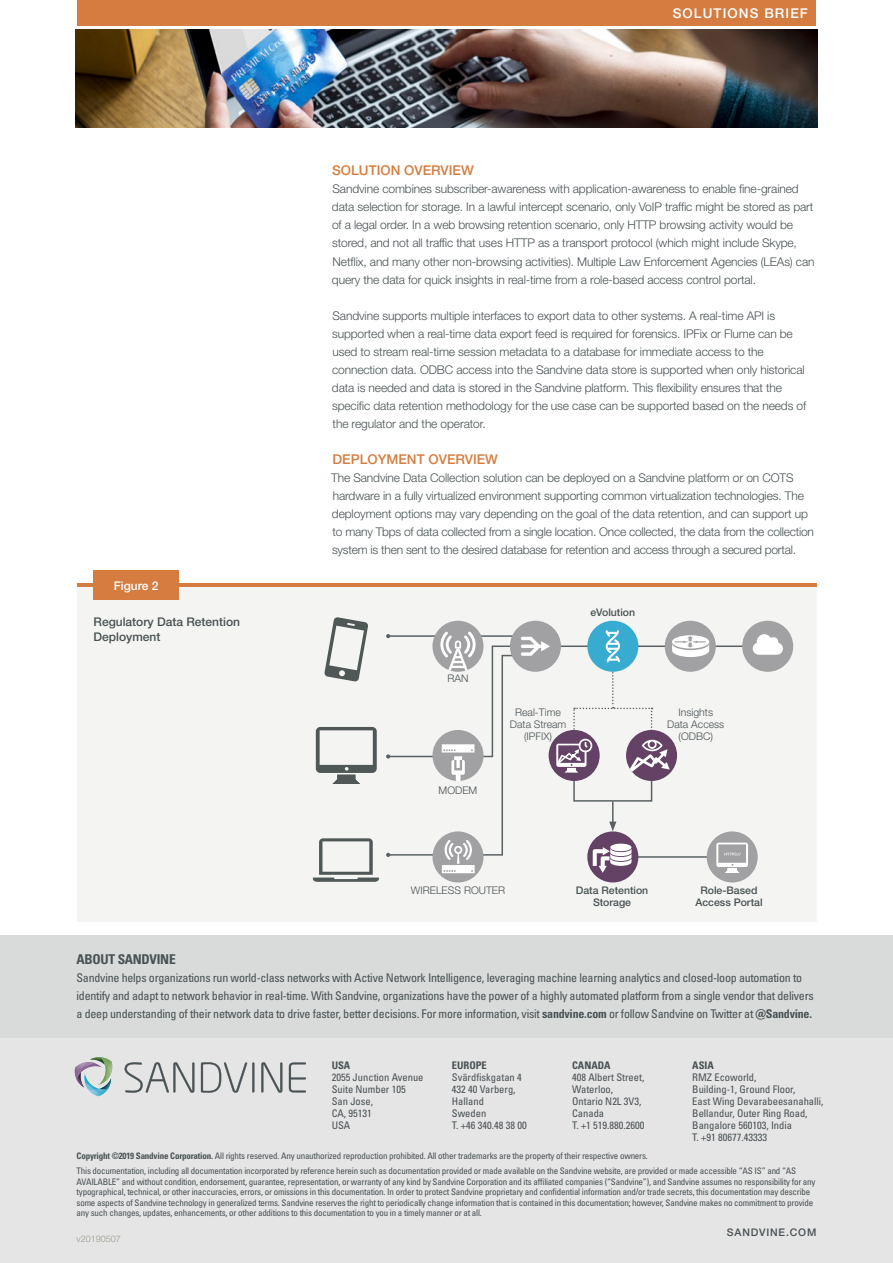
<style>
.page{position:relative;width:893px;height:1263px;background:#fff}
.page>*{position:absolute;margin:0;border:0;box-sizing:border-box;transform-origin:0 0}
.body_subhead{font:500 13.5px "Helvetica Neue LT Pro";color:#d57d40}
.doc_type_top_title{font:500 13.5px "Helvetica Neue LT Pro";letter-spacing:.08em;color:#fff}
.t1{font:700 condensed 13.5px "Univers LT Pro";letter-spacing:-.02em;color:#485153}
.body___paragraph{font:300 12px/18px "Helvetica Neue LT Pro";letter-spacing:-.01em;color:#485153}
.t2{font:condensed 12px/18px "Univers LT Pro";letter-spacing:-.02em;color:#485153}
.Image_label{font:500 12px/15px "Helvetica Neue LT Pro";color:#485153}
.Figure_numbering_Wht{font:500 12px "Helvetica Neue LT Pro";color:#fff}
.t3{font:condensed 10.5px/12px "Univers LT Pro";color:#485153}
.Image_label-2{font:300 10.5px/12px "Helvetica Neue LT Pro";color:#485153;text-align:center}
.Image_label-3{font:500 10.5px/12px "Helvetica Neue LT Pro";color:#485153;text-align:center}
.Image_label-4{font:500 10.5px "Helvetica Neue LT Pro";letter-spacing:.08em;color:#485153}
.t4{font:condensed 9px/10.5px "Univers LT Pro";letter-spacing:-.02em;color:#485153}
.t5{font:300 9px "Helvetica Neue LT Pro";color:#999888}
.s1{font-weight:700}
</style>
<div class="page">
<div style="left:0;top:975px;width:893px;height:288px;background:#e6e5e6"></div>
<div style="left:0;top:935px;width:893px;height:102px;background:#d9dada"></div>
<svg style="left:74px;top:1057px;width:39px;height:39px"></svg>
<img style="left:77px;top:1072px;width:7px;height:15px">
<svg style="left:125px;top:1062px;width:69px;height:31px"></svg>
<svg style="left:201px;top:1062px;width:53px;height:31px"></svg>
<svg style="left:261px;top:1062px;width:21px;height:31px"></svg>
<svg style="left:289px;top:1062px;width:17px;height:30px"></svg>
<div style="left:77px;top:0;width:739px;height:26px;background:#d57d40"></div>
<img style="left:76px;top:30px;width:741px;height:98px">
<div style="left:77px;top:587px;width:739px;height:334px;background:#f3f3f1"></div>
<hr style="left:77px;top:584px;width:739px;height:3px;background:#d57d40">
<div style="left:94px;top:570px;width:85px;height:30px;background:#d57d40"></div>
<svg style="left:316px;top:727px;width:61px;height:57px"></svg>
<svg style="left:313px;top:838px;width:66px;height:44px"></svg>
<svg style="left:324px;top:617px;width:44px;height:65px"></svg>
<svg style="left:432px;top:831px;width:51px;height:51px"></svg>
<div style="left:432px;top:621px;width:51px;height:51px;background:#a1a1a3;border-radius:50%"></div>
<div style="left:510px;top:621px;width:51px;height:51px;background:#a1a1a3;border-radius:50%"></div>
<div style="left:587px;top:621px;width:51px;height:51px;background:#38abd1;border-radius:50%"></div>
<div style="left:665px;top:621px;width:51px;height:51px;background:#a1a1a3;border-radius:50%"></div>
<div style="left:742px;top:621px;width:51px;height:51px;background:#a1a1a3;border-radius:50%"></div>
<div style="left:587px;top:831px;width:51px;height:51px;background:#634266;border-radius:50%"></div>
<div style="left:707px;top:831px;width:51px;height:51px;background:#a1a1a3;border-radius:50%"></div>
<svg style="left:386px;top:630px;width:397px;height:243px"></svg>
<p class="doc_type_top_title" style="left:673px;top:5px;width:137px">SOLUTIONS BRIEF</p>
<p class="Figure_numbering_Wht" style="left:114px;top:578px;width:46px">Figure 2</p>
<p class="Image_label" style="left:94px;top:614px;width:148px">Regulatory Data Retention<br>Deployment</p>
<p class="body_subhead" style="left:332px;top:163px;width:143px">SOLUTION OVERVIEW</p>
<p class="body___paragraph" style="left:332px;top:180px;width:484px">Sandvine combines subscriber-awareness with application-awareness to enable fine-grained data selection for storage. In a lawful intercept scenario, only VoIP traffic might be stored as part of a legal order. In a web browsing retention scenario, only HTTP browsing activity would be stored, and not all traffic that uses HTTP as a transport protocol (which might include Skype, Netflix, and many other non-browsing activities). Multiple Law Enforcement Agencies (LEAs) can query the data for quick insights in real-time from a role-based access control portal.</p>
<p class="body___paragraph" style="left:332px;top:306px;width:476px">Sandvine supports multiple interfaces to export data to other systems. A real-time API is supported when a real-time data export feed is required for forensics. IPFix or Flume can be used to stream real-time session metadata to a database for immediate access to the connection data. ODBC access into the Sandvine data store is supported when only historical data is needed and data is stored in the Sandvine platform. This flexibility ensures that the specific data retention methodology for the use case can be supported based on the needs of the regulator and the operator.</p>
<p class="body_subhead" style="left:332px;top:451px;width:167px">DEPLOYMENT OVERVIEW</p>
<p class="body___paragraph" style="left:331px;top:468px;width:484px">The Sandvine Data Collection solution can be deployed on a Sandvine platform or on COTS hardware in a fully virtualized environment supporting common virtualization technologies. The deployment options may vary depending on the goal of the data retention, and can support up to many Tbps of data collected from a single location. Once collected, the data from the collection system is then sent to the desired database for retention and access through a secured portal.</p>
<p class="Image_label-2" style="left:447px;top:672px;width:23px">RAN</p>
<p class="Image_label-2" style="left:439px;top:784px;width:40px">MODEM</p>
<p class="Image_label-3" style="left:590px;top:606px;width:46px">eVolution</p>
<p class="Image_label-2" style="left:510px;top:706px;width:58px">Real-Time<br>Data Stream</p>
<p class="Image_label-2" style="left:524px;top:730px;width:30px">(IPFIX)</p>
<p class="Image_label-2" style="left:667px;top:706px;width:59px">Insights<br>Data Access</p>
<p class="Image_label-2" style="left:678px;top:730px;width:36px">(ODBC)</p>
<p class="Image_label-2" style="left:411px;top:884px;width:96px">WIRELESS ROUTER</p>
<p class="Image_label-3" style="left:576px;top:884px;width:74px">Data Retention<br>Storage</p>
<p class="Image_label-3" style="left:695px;top:884px;width:69px">Role-Based<br>Access Portal</p>
<p class="t1" style="left:77px;top:951px;width:101px">ABOUT SANDVINE</p>
<p class="t2" style="left:77px;top:969px;width:739px">Sandvine helps organizations run world-class networks with Active Network Intelligence, leveraging machine learning analytics and closed-loop automation to identify and adapt to network behavior in real-time. With Sandvine, organizations have the power of a highly automated platform from a single vendor that delivers a deep understanding of their network data to drive faster, better decisions. For more information, visit <span class="s1">sandvine.com</span> or follow Sandvine on Twitter at <span class="s1">@Sandvine.</span></p>
<p class="t3" style="left:332px;top:1059px;width:93px"><span class="s1">USA<br></span>2055 Junction Avenue</p>
<p class="t3" style="left:332px;top:1083px;width:76px">Suite Number 105</p>
<p class="t3" style="left:332px;top:1095px;width:43px;text-align:justify">San Jose, CA, 95131<br>USA</p>
<p class="t3" style="left:452px;top:1059px;width:71px"><span class="s1">EUROPE<br></span>Svärdfiskgatan 4<br>432 40 Varberg,</p>
<p class="t3" style="left:452px;top:1095px;width:76px">Halland<br>Sweden<br>T. +46 340.48 38 00</p>
<p class="t3" style="left:572px;top:1059px;width:74px"><span class="s1">CANADA<br></span>408 Albert Street,<br>Waterloo,<br>Ontario N2L 3V3,<br>Canada<br>T. +1 519.880.2600</p>
<p class="t3" style="left:692px;top:1059px;width:133px"><span class="s1">ASIA<br></span>RMZ Ecoworld,<br>Building-1, Ground Floor,<br>East Wing Devarabeesanahalli,<br>Bellandur, Outer Ring Road,<br>Bangalore 560103, India<br>T. +91 80677.43333</p>
<p class="t4" style="left:77px;top:1151px;width:573px"><span class="s1">Copyright ©2019 Sandvine Corporation.</span> All rights reserved. Any unauthorized reproduction prohibited. All other trademarks are the property of their respective owners.</p>
<p class="t4" style="left:77px;top:1165px;width:740px">This documentation, including all documentation incorporated by reference herein such as documentation provided or made available on the Sandvine website, are provided or made accessible “AS IS” and “AS AVAILABLE” and without condition, endorsement, guarantee, representation, or warranty of any kind by Sandvine Corporation and its affiliated companies (“Sandvine”), and Sandvine assumes no responsibility for any typographical, technical, or other inaccuracies, errors, or omissions in this documentation. In order to protect Sandvine proprietary and confidential information and/or trade secrets, this documentation may describe some aspects of Sandvine technology in generalized terms. Sandvine reserves the right to periodically change information that is contained in this documentation; however, Sandvine makes no commitment to provide any such changes, updates, enhancements, or other additions to this documentation to you in a timely manner or at all.</p>
<p class="Image_label-4" style="left:727px;top:1226px;width:91px">SANDVINE.COM</p>
<p class="t5" style="left:77px;top:1233px;width:46px">v20190507</p>
</div>
